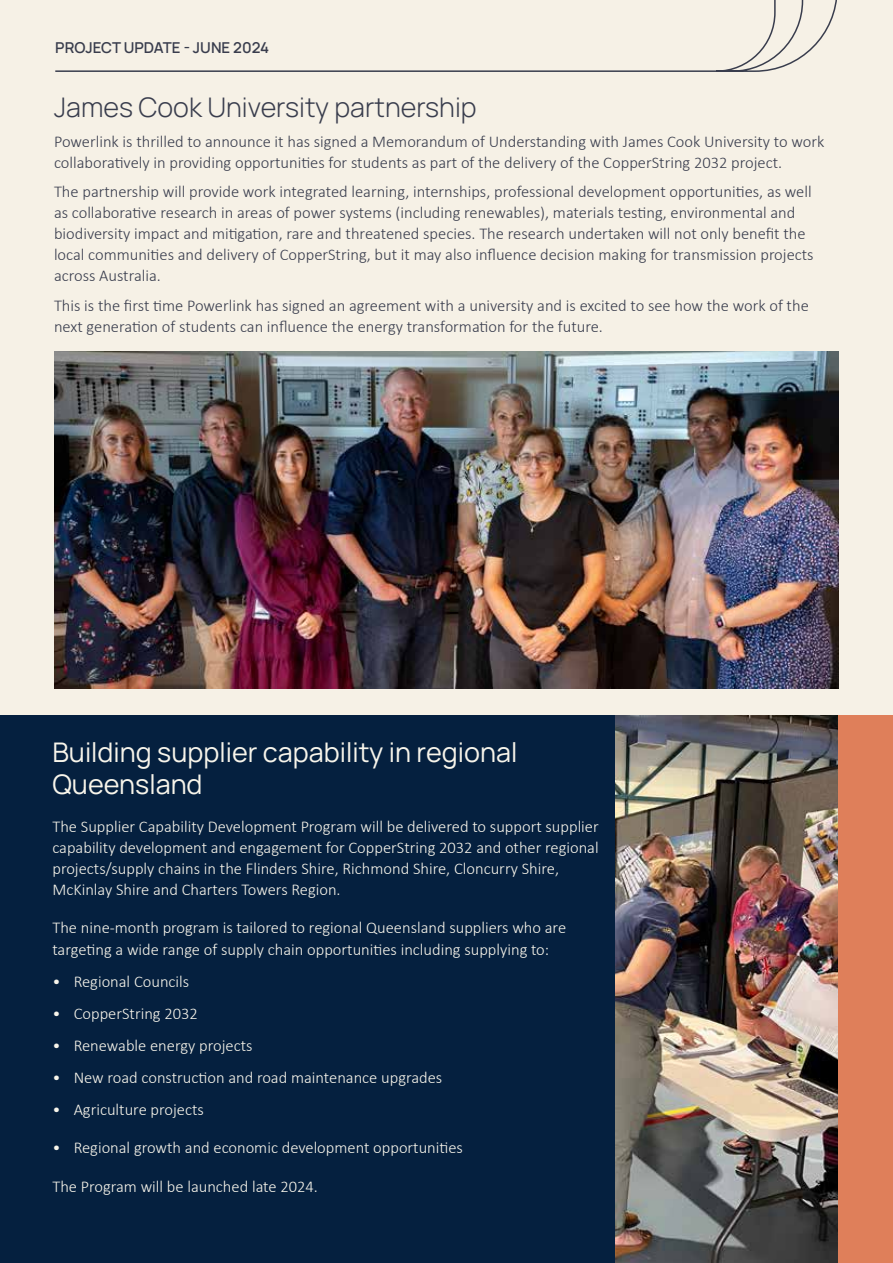
<style>
.page{position:relative;width:893px;height:1263px;background:#f6f1e6}
.page>*{position:absolute;margin:0;border:0;box-sizing:border-box;transform-origin:0 0}
.t1{font:27px/32.4px "Manrope";color:#f8f5eb}
.t2{font:300 27px "Manrope";color:#393d4d}
.t3{font:300 16.5px/21px "Calibri";color:#393d4d}
.t4{font:300 16.5px/21px "Calibri";color:#f8f5eb}
.t5{font:600 15px "Manrope";color:#393d4d}
</style>
<div class="page">
<svg style="left:55px;top:0;width:782px;height:72px"></svg>
<div style="left:0;top:716px;width:838px;height:547px;background:#05203f"></div>
<img style="left:54px;top:351px;width:785px;height:337px">
<img style="left:615px;top:716px;width:224px;height:547px">
<div style="left:839px;top:716px;width:54px;height:547px;background:#df7f5a"></div>
<p class="t5" style="left:55px;top:36px;width:215px">PROJECT UPDATE - JUNE 2024</p>
<h1 class="t2" style="left:54px;top:88px;width:424px">James Cook University partnership</h1>
<p class="t3" style="left:54px;top:131px;width:772px">Powerlink is thrilled to announce it has signed a Memorandum of Understanding with James Cook University to work collaboratively in providing opportunities for students as part of the delivery of the CopperString 2032 project.</p>
<p class="t3" style="left:54px;top:181px;width:761px">The partnership will provide work integrated learning, internships, professional development opportunities, as well as collaborative research in areas of power systems (including renewables), materials testing, environmental and biodiversity impact and mitigation, rare and threatened species. The research undertaken will not only benefit the local communities and delivery of CopperString, but it may also influence decision making for transmission projects across Australia.</p>
<p class="t3" style="left:54px;top:295px;width:756px">This is the first time Powerlink has signed an agreement with a university and is excited to see how the work of the next generation of students can influence the energy transformation for the future.</p>
<h1 class="t1" style="left:52px;top:734px;width:466px">Building supplier capability in regional<br>Queensland</h1>
<p class="t4" style="left:52px;top:816px;width:548px">The Supplier Capability Development Program will be delivered to support supplier capability development and engagement for CopperString 2032 and other regional projects/supply chains in the Flinders Shire, Richmond Shire, Cloncurry Shire, McKinlay Shire and Charters Towers Region.</p>
<p class="t4" style="left:52px;top:917px;width:515px">The nine-month program is tailored to regional Queensland suppliers who are targeting a wide range of supply chain opportunities including supplying to:</p>
<p class="t4" style="left:52px;top:970px;width:138px">• Regional Councils</p>
<p class="t4" style="left:52px;top:1002px;width:147px">• CopperString 2032</p>
<p class="t4" style="left:52px;top:1034px;width:202px">• Renewable energy projects</p>
<p class="t4" style="left:52px;top:1066px;width:391px">• New road construction and road maintenance upgrades</p>
<p class="t4" style="left:52px;top:1098px;width:153px">• Agriculture projects</p>
<p class="t4" style="left:52px;top:1136px;width:412px">• Regional growth and economic development opportunities</p>
<p class="t4" style="left:52px;top:1176px;width:267px">The Program will be launched late 2024.</p>
</div>
